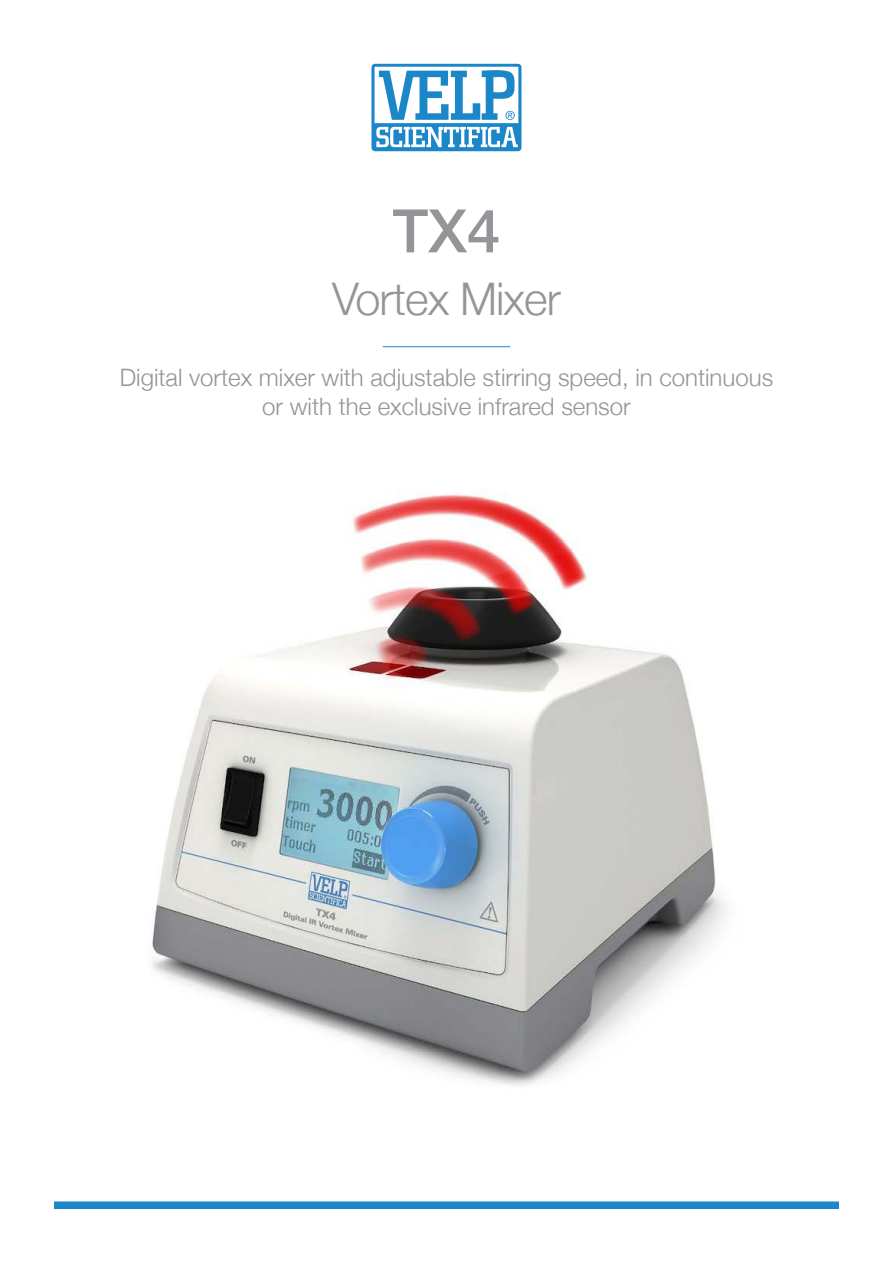
<style>
.page{position:relative;width:893px;height:1263px;background:#fff}
.page>*{position:absolute;margin:0;border:0;box-sizing:border-box;transform-origin:0 0}
.t1{font:500 60px "Helvetica Neue";color:#939598}
.t2{font:300 45px "Helvetica Neue";letter-spacing:-.02em;color:#939598}
.t3{font:300 24px "Helvetica Neue";color:#939598}
</style>
<div class="page">
<svg style="left:371px;top:64px;width:150px;height:87px"></svg>
<hr style="left:383px;top:346px;width:127px;height:1px;background:#1b87c9">
<div style="left:54px;top:1201px;width:785px;height:8px;background:#1b87c9"></div>
<img style="left:151px;top:493px;width:576px;height:593px">
<p class="t1" style="left:393px;top:183px;width:109px">TX4</p>
<p class="t2" style="left:332px;top:263px;width:230px">Vortex Mixer</p>
<p class="t3" style="left:120px;top:358px;width:655px">Digital vortex mixer with adjustable stirring speed, in continuous</p>
<p class="t3" style="left:262px;top:387px;width:370px">or with the exclusive infrared sensor</p>
</div>
